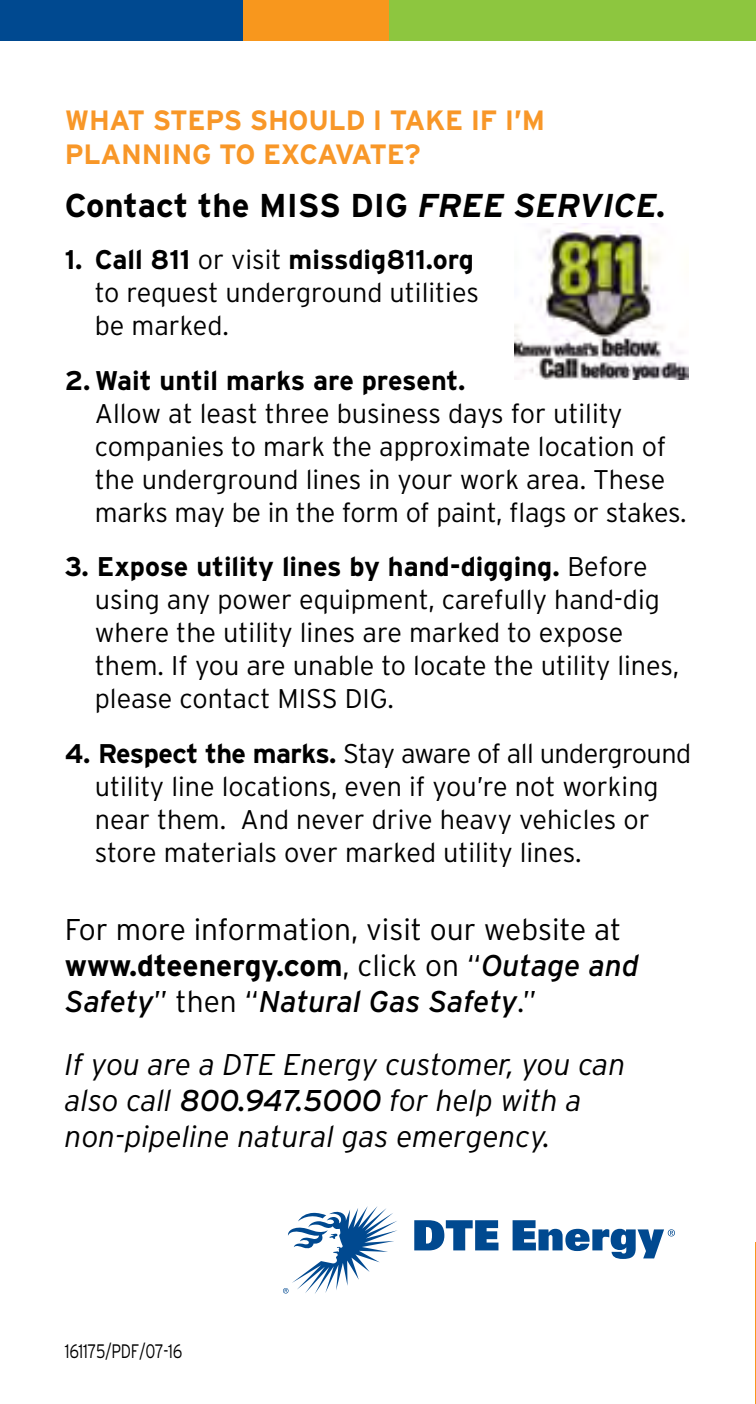
<style>
.page{position:relative;width:756px;height:1404px;background:#fff}
.page>*{position:absolute;margin:0;border:0;box-sizing:border-box;transform-origin:0 0}
.t1{font:700 33px "Interstate";color:#000}
.t2{font:300 30px/36px "Interstate";color:#000}
.t3{font:italic 300 30px/36px "Interstate";color:#000}
.t4{font:700 27.9px/33.6px "Interstate";letter-spacing:-.01em;color:#f89728}
.t5{font:300 27px/33px "Interstate";color:#000}
.t6{font:700 27px "Interstate";color:#000}
.t7{font:300 19.5px "Interstate";letter-spacing:-.02em;color:#000;scale:.8 1}
.s1{font-style:italic}
.s2{font-weight:700}
.s3{font-weight:400;font-style:italic}
.s4{font-weight:400}
</style>
<div class="page">
<img style="left:514px;top:224px;width:174px;height:156px">
<svg style="left:283px;top:1206px;width:114px;height:88px"></svg>
<svg style="left:414px;top:1220px;width:84px;height:30px"></svg>
<svg style="left:513px;top:1220px;width:162px;height:39px"></svg>
<hr style="left:755px;top:1242px;width:1px;height:162px;background:#f8971d">
<div style="left:0;top:0;width:756px;height:40px;background:#8dc63f"></div>
<div style="left:34px;top:0;width:355px;height:40px;background:#f8971d"></div>
<div style="left:0;top:0;width:243px;height:40px;background:#004990"></div>
<p class="t4" style="left:65px;top:103px;width:482px">WHAT STEPS SHOULD I TAKE IF I’M<br>PLANNING TO EXCAVATE?</p>
<p class="t1" style="left:65px;top:185px;width:603px">Contact the MISS DIG <span class="s1">FREE SERVICE.</span></p>
<p class="t5" style="left:95px;top:243px;width:386px;text-indent:-30px"><span class="s2">1. Call 811</span> or visit <span class="s2">missdig811.org </span>to request underground utilities be marked.</p>
<p class="t6" style="left:65px;top:364px;width:402px">2. Wait until marks are present.</p>
<p class="t5" style="left:95px;top:397px;width:593px">Allow at least three business days for utility companies to mark the approximate location of the underground lines in your work area. These marks may be in the form of paint, flags or stakes.</p>
<p class="t5" style="left:95px;top:550px;width:586px;text-indent:-30px"><span class="s2">3. Expose utility lines by hand-digging.</span> Before using any power equipment, carefully hand-dig where the utility lines are marked to expose them. If you are unable to locate the utility lines, please contact MISS DIG.</p>
<p class="t5" style="left:95px;top:737px;width:598px;text-indent:-30px"><span class="s2">4. Respect the marks.</span> Stay aware of all underground utility line locations, even if you’re not working near them. And never drive heavy vehicles or store materials over marked utility lines.</p>
<p class="t2" style="left:65px;top:911px;width:576px">For more information, visit our website at <span class="s2">www.dteenergy.com</span>, click on “<span class="s3">Outage and<br>Safety</span>” then “<span class="s3">Natural Gas Safety</span>.”</p>
<p class="t3" style="left:65px;top:1046px;width:562px">If you are a DTE Energy customer, you can also call <span class="s4">800.947.5000</span> for help with a non-pipeline natural gas emergency.</p>
<p class="t7" style="left:65px;top:1339px;width:148px">161175/PDF/07-16</p>
</div>
